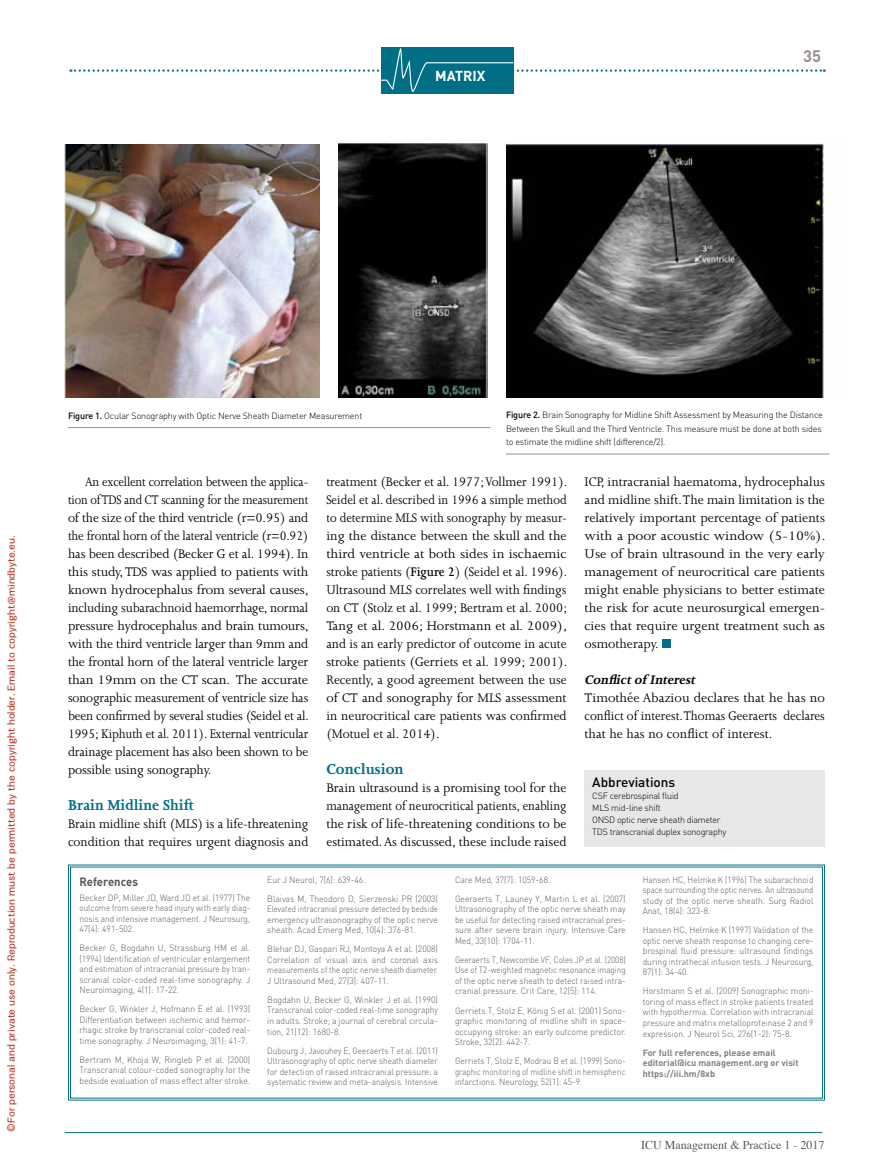
<style>
.page{position:relative;width:893px;height:1174px;background:#fff}
.page>*{position:absolute;margin:0;border:0;box-sizing:border-box;transform-origin:0 0}
.t1{font:700 16.5px "Joanna";color:#006f85;scale:.96 1}
.t2{font:700 16.5px "Joanna";color:#006f85}
.t3{font:700 16.5px "DIN";color:#98908c}
.t4{font:14.25px/18px "Joanna";color:#000;text-align:justify;scale:.91 1}
.t5{font:14.25px/18px "Joanna";color:#000;scale:.95 1}
.t6{font:14.25px/18px "Joanna";color:#000;text-align:justify}
.t7{font:italic 700 14.25px "Joanna";color:#000}
.t8{font:700 14.25px "DIN";color:#fff}
.t9{font:500 13.5px "DIN Pro";color:#000}
.t10{font:12px "Times";color:#58595b}
.t11{font:700 12px "DIN";color:#58595b;scale:.95 1}
.t12{font:10.5px "PRC Fidelity";color:#b82e1b}
.t13{font:300 9px/10.5px "DIN Pro";color:#58595b;text-align:justify;scale:.95 1}
.t14{font:300 9px/10.5px "DIN Pro";color:#58595b;text-align:justify;scale:.92 1}
.t15{font:300 9px/12px "DIN Pro";letter-spacing:-.03em;color:#000;text-align:justify}
.t16{font:300 9px/10.5px "DIN Pro";color:#58595b;text-align:justify;scale:.93 1}
.t17{font:300 9px/10.5px "DIN Pro";color:#58595b;text-align:justify;scale:.89 1}
.t18{font:300 9px/10.5px "DIN Pro";color:#58595b;text-align:justify;scale:.86 1}
.t19{font:700 9px/10.5px "DIN";color:#7e8083}
.s1{font-weight:500}
.s2{font-weight:600}
</style>
<div class="page">
<hr style="left:65px;top:1132px;width:757px;height:1px;background:#006f85">
<div style="left:381px;top:47px;width:133px;height:47px;background:#006f85"></div>
<svg style="left:70px;top:48px;width:755px;height:44px"></svg>
<div style="left:662px;top:639px;width:8px;height:9px;background:#006f85"></div>
<hr style="left:506px;top:453px;width:323px;height:1px;background:#939598">
<img style="left:506px;top:144px;width:322px;height:254px">
<svg style="left:68px;top:864px;width:757px;height:237px"></svg>
<img style="left:65px;top:144px;width:255px;height:253px">
<img style="left:338px;top:144px;width:149px;height:253px">
<div style="left:585px;top:770px;width:240px;height:76px;background:#e6e7e8"></div>
<hr style="left:68px;top:427px;width:423px;height:1px;background:#939598">
<h2 class="t8" style="left:435px;top:66px;width:52px">MATRIX</h2>
<h1 class="t3" style="left:803px;top:46px;width:19px">35</h1>
<p class="t12" style="left:5px;top:1131px;width:597px;rotate:-90deg">©For personal and private use only. Reproduction must be permitted by the copyright holder. Email to copyright@mindbyte.eu.</p>
<p class="t15" style="left:68px;top:409px;width:296px"><span class="s1">Figure 1.</span> Ocular Sonography with Optic Nerve Sheath Diameter Measurement</p>
<p class="t15" style="left:506px;top:408px;width:318px;line-height:13.5px"><span class="s1">Figure 2.</span> Brain Sonography for Midline Shift Assessment by Measuring the Distance Between the Skull and the Third Ventricle. This measure must be done at both sides to estimate the midline shift (difference/2).</p>
<p class="t4" style="left:68px;top:473px;width:266px;text-indent:17px">An excellent correlation between the applica&shy;tion of TDS and CT scanning for the measurement of the size of the third ventricle (r=0.95) and the frontal horn of the lateral ventricle (r=0.92) has been described (Becker G et al. 1994). In this study, TDS was applied to patients with known hydrocephalus from several causes, including subarachnoid haemorrhage, normal pressure hydrocephalus and brain tumours, with the third ventricle larger than 9mm and the frontal horn of the lateral ventricle larger than 19mm on the CT scan. The accurate sonographic measurement of ventricle size has been confirmed by several studies (Seidel et al.<br>1995; Kiphuth et al. 2011). External ventricular drainage placement has also been shown to be possible using sonography.</p>
<h1 class="t1" style="left:68px;top:796px;width:133px">Brain Midline Shift</h1>
<h2 class="t5" style="left:68px;top:815px;width:254px">Brain midline shift (MLS) is a life-threatening condition that requires urgent diagnosis and</h2>
<p class="t5" style="left:326px;top:473px;width:255px;text-align:justify">treatment (Becker et al. 1977; Vollmer 1991).<br>Seidel et al. described in 1996 a simple method to determine MLS with sonography by measur&shy;ing the distance between the skull and the third ventricle at both sides in ischaemic stroke patients (<span class="s2">Figure 2</span>) (Seidel et al. 1996).<br>Ultrasound MLS correlates well with findings on CT (Stolz et al. 1999; Bertram et al. 2000; Tang et al. 2006; Horstmann et al. 2009), and is an early predictor of outcome in acute stroke patients (Gerriets et al. 1999; 2001).<br>Recently, a good agreement between the use of CT and sonography for MLS assessment in neurocritical care patients was confirmed (Motuel et al. 2014).</p>
<h1 class="t2" style="left:326px;top:760px;width:79px">Conclusion</h1>
<h2 class="t6" style="left:326px;top:779px;width:242px">Brain ultrasound is a promising tool for the management of neurocritical patients, enabling the risk of life-threatening conditions to be estimated. As discussed, these include raised</h2>
<p class="t6" style="left:585px;top:473px;width:242px">ICP, intracranial haematoma, hydrocephalus and midline shift. The main limitation is the relatively important percentage of patients with a poor acoustic window (5-10%).<br>Use of brain ultrasound in the very early management of neurocritical care patients might enable physicians to better estimate the risk for acute neurosurgical emergen&shy;cies that require urgent treatment such as osmotherapy.</p>
<h2 class="t7" style="left:585px;top:672px;width:115px">Conflictof Interest</h2>
<h2 class="t6" style="left:585px;top:689px;width:242px">Timothée Abaziou declares that he has no conflict of interest. Thomas Geeraerts declares that he has no conflict of interest.</h2>
<h3 class="t9" style="left:592px;top:773px;width:84px">Abbreviations</h3>
<p class="t15" style="left:592px;top:790px;width:135px;text-align:left">CSF cerebrospinal fluid<br>MLS mid-line shift<br>ONSD optic nerve sheath diameter<br>TDS transcranial duplex sonography</p>
<h3 class="t11" style="left:80px;top:874px;width:63px">References</h3>
<p class="t16" style="left:80px;top:892px;width:185px">Becker DP, Miller JD, Ward JD et al. (1977) The outcome from severe head injury with early diag&shy;nosis and intensive management. J Neurosurg, 47(4): 491-502.</p>
<p class="t13" style="left:80px;top:942px;width:181px">Becker G, Bogdahn U, Strassburg HM et al. (1994) Identification of ventricular enlargement and estimation of intracranial pressure by tran&shy;scranial color-coded real-time sonography. J Neuroimaging, 4(1): 17-22.</p>
<p class="t13" style="left:80px;top:1003px;width:181px">Becker G, Winkler J, Hofmann E et al. (1993)<br>Differentiation between ischemic and hemor&shy;rhagic stroke by transcranial color-coded real&shy;time sonography. J Neuroimaging, 3(1): 41-7.</p>
<p class="t13" style="left:80px;top:1054px;width:181px">Bertram M, Khoja W, Ringleb P et al. (2000)<br>Transcranial colour-coded sonography for the bedside evaluation of mass effect after stroke.</p>
<p class="t13" style="left:267px;top:869px;width:181px;line-height:19px">Eur J Neurol, 7(6): 639-46.<br>Blaivas M, Theodoro D, Sierzenski PR (2003)</p>
<p class="t18" style="left:267px;top:903px;width:200px">Elevated intracranial pressure detected by bedside emergency ultrasonography of the optic nerve sheath. Acad Emerg Med, 10(4): 376-81.</p>
<p class="t13" style="left:267px;top:943px;width:181px">Blehar DJ, Gaspari RJ, Montoya A et al. (2008)<br>Correlation of visual axis and coronal axis measurements of the optic nerve sheath diameter.<br>J Ultrasound Med, 27(3): 407-11.</p>
<p class="t13" style="left:267px;top:994px;width:181px">Bogdahn U, Becker G, Winkler J et al. (1990)<br>Transcranial color-coded real-time sonography in adults. Stroke; a journal of cerebral circula&shy;tion, 21(12): 1680-8.</p>
<p class="t14" style="left:267px;top:1044px;width:187px">Dubourg J, Javouhey E, Geeraerts T et al. (2011)<br>Ultrasonography of optic nerve sheath diameter for detection of raised intracranial pressure: a systematic review and meta-analysis. Intensive</p>
<p class="t13" style="left:455px;top:869px;width:181px;line-height:19px">Care Med, 37(7): 1059-68.<br>Geeraerts T, Launey Y, Martin L et al. (2007)</p>
<p class="t16" style="left:455px;top:903px;width:185px">Ultrasonography of the optic nerve sheath may be useful for detecting raised intracranial pres&shy;sure after severe brain injury. Intensive Care Med, 33(10): 1704-11.</p>
<p class="t17" style="left:455px;top:954px;width:193px">Geeraerts T, Newcombe VF, Coles JP et al. (2008)<br>Use of T2-weighted magnetic resonance imaging of the optic nerve sheath to detect raised intra&shy;cranial pressure. Crit Care, 12(5): 114.</p>
<p class="t13" style="left:455px;top:1004px;width:181px">Gerriets T, Stolz E, König S et al. (2001) Sono&shy;graphic monitoring of midline shift in space&shy;occupying stroke: an early outcome predictor.<br>Stroke, 32(2): 442-7.</p>
<p class="t14" style="left:455px;top:1055px;width:187px">Gerriets T, Stolz E, Modrau B et al. (1999) Sono&shy;graphic monitoring of midline shift in hemispheric infarctions. Neurology, 52(1): 45-9.</p>
<p class="t14" style="left:643px;top:874px;width:187px">Hansen HC, Helmke K (1996) The subarachnoid space surrounding the optic nerves. An ultrasound study of the optic nerve sheath. Surg Radiol Anat, 18(4): 323-8.</p>
<p class="t13" style="left:643px;top:924px;width:181px">Hansen HC, Helmke K (1997) Validation of the optic nerve sheath response to changing cere&shy;brospinal fluid pressure: ultrasound findings during intrathecal infusion tests. J Neurosurg, 87(1): 34-40.</p>
<p class="t13" style="left:643px;top:985px;width:181px">Horstmann S et al. (2009) Sonographic moni&shy;toring of mass effect in stroke patients treated with hypothermia. Correlation with intracranial pressure and matrix metalloproteinase 2 and 9 expression. J Neurol Sci, 276(1-2): 75-8.</p>
<p class="t19" style="left:643px;top:1046px;width:157px">For full references, please email editorial@icu management.org or visit https://iii.hm/8xb</p>
<h3 class="t10" style="left:641px;top:1134px;width:185px">ICU Management &amp; Practice 1 - 2017</h3>
</div>
